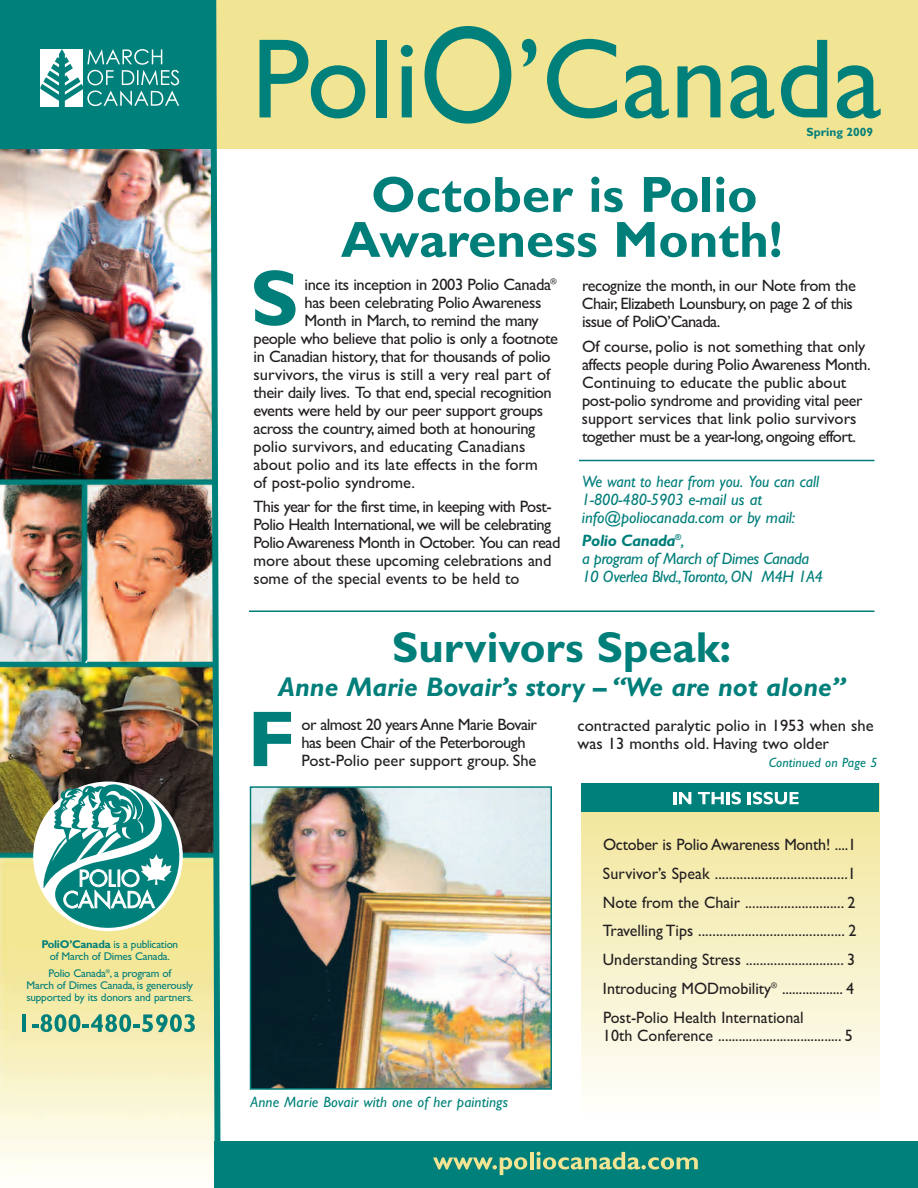
<style>
.page{position:relative;width:918px;height:1188px;background:#fff}
.page>*{position:absolute;margin:0;border:0;box-sizing:border-box;transform-origin:0 0}
.t1{font:700 79.5px "Gill Sans";color:#007e7a}
.t2{font:700 51px/45px "Gill Sans";color:#007e7a;text-align:center}
.t3{font:700 43.5px "Gill Sans";color:#007e7a}
.t4{font:italic 700 27px "Gill Sans";color:#007e7a}
.t5{font:16.5px/18px "Gill Sans";letter-spacing:-.025em;color:#231f20}
.t6{font:16.5px/28.8px "Gill Sans";color:#231f20}
.t7{font:italic 16.5px/18px "Gill Sans";letter-spacing:-.01em;color:#007e7a;scale:.95 1}
.t8{font:italic 16.5px/18px "Gill Sans";letter-spacing:-.01em;color:#007e7a}
.t9{font:italic 15px "Gill Sans";letter-spacing:.01em;color:#00827a}
.t10{font:italic 13.5px "Gill Sans";letter-spacing:.01em;color:#00827a}
.t11{font:700 12px "Gill Sans";color:#007e7a}
.t12{font:11.25px/12px "Gill Sans";letter-spacing:-.02em;color:#007e7a;text-align:center}
.s1{font-weight:700}
</style>
<div class="page">
<img style="left:0;top:149px;width:207px;height:1022px">
<div style="left:214px;top:0;width:704px;height:149px;background:#f1e493"></div>
<div style="left:214px;top:1141px;width:704px;height:47px;background:#00807a"></div>
<svg style="left:433px;top:1157px;width:94px;height:18px"></svg>
<hr style="left:530px;top:1152px;width:4px;height:17px;background:#f1e493">
<svg style="left:537px;top:1152px;width:161px;height:18px"></svg>
<hr style="left:22px;top:1014px;width:4px;height:18px;background:#00807a">
<svg style="left:32px;top:1014px;width:163px;height:18px;background:#85ba97"></svg>
<svg style="left:41px;top:784px;width:147px;height:154px"></svg>
<svg style="left:260px;top:40px;width:105px;height:78px"></svg>
<div style="left:377px;top:40px;width:10px;height:77px;background:#00807a"></div>
<svg style="left:401px;top:45px;width:12px;height:72px"></svg>
<svg style="left:425px;top:26px;width:86px;height:98px"></svg>
<svg style="left:522px;top:39px;width:14px;height:28px"></svg>
<svg style="left:547px;top:39px;width:70px;height:79px"></svg>
<svg style="left:625px;top:65px;width:44px;height:53px"></svg>
<svg style="left:678px;top:65px;width:42px;height:52px"></svg>
<svg style="left:730px;top:65px;width:44px;height:53px"></svg>
<svg style="left:781px;top:40px;width:46px;height:77px"></svg>
<svg style="left:837px;top:65px;width:44px;height:53px"></svg>
<svg style="left:85px;top:659px;width:4px;height:4px"></svg>
<img style="left:207px;top:0;width:14px;height:1166px">
<div style="left:0;top:0;width:214px;height:149px;background:#00807a"></div>
<svg style="left:40px;top:49px;width:139px;height:58px"></svg>
<div style="left:581px;top:783px;width:298px;height:338px;background:linear-gradient(to bottom,#f1e494,#fefffd)"></div>
<div style="left:581px;top:783px;width:298px;height:29px;background:#00807a"></div>
<svg style="left:673px;top:792px;width:18px;height:12px"></svg>
<svg style="left:698px;top:792px;width:26px;height:12px"></svg>
<hr style="left:726px;top:792px;width:4px;height:12px;background:#fff">
<svg style="left:732px;top:792px;width:9px;height:12px"></svg>
<svg style="left:748px;top:792px;width:51px;height:12px"></svg>
<img style="left:253px;top:789px;width:296px;height:298px">
<div style="left:250px;top:786px;width:302px;height:304px;border:2px solid #007e7a"></div>
<hr style="left:249px;top:610px;width:625px;height:2px;background:#007e7a">
<hr style="left:579px;top:460px;width:295px;height:1px;background:#007e7a">
<p class="t12" style="left:41px;top:938px;width:138px"><span class="s1">PoliO’Canada</span> is a publication of March of Dimes Canada.</p>
<p class="t12" style="left:26px;top:967px;width:168px">Polio Canada<sup>®</sup>, a program of<br>March of Dimes Canada, is generously supported by its donors and partners.</p>
<h2 class="t2" style="left:341px;top:177px;width:443px">October is Polio<br>Awareness Month!</h2>
<p class="t11" style="left:806px;top:127px;width:68px">Spring 2009</p>
<h1 class="t1" style="left:251px;top:268px;width:50px">S</h1>
<p class="t5" style="left:304px;top:275px;width:254px">ince its inception in 2003 Polio Canada<sup>®</sup></p>
<p class="t5" style="left:304px;top:293px;width:238px">has been celebrating Polio Awareness</p>
<p class="t5" style="left:305px;top:311px;width:236px">Month in March, to remind the many</p>
<p class="t5" style="left:254px;top:329px;width:306px">people who believe that polio is only a footnote</p>
<p class="t5" style="left:254px;top:347px;width:299px">in Canadian history, that for thousands of polio</p>
<p class="t6" style="left:254px;top:360px;width:298px">survivors, the virus is still a very real part of</p>
<p class="t5" style="left:254px;top:383px;width:300px">their daily lives. To that end, special recognition</p>
<p class="t5" style="left:254px;top:401px;width:291px">events were held by our peer support groups</p>
<p class="t5" style="left:254px;top:419px;width:283px">across the country, aimed both at honouring</p>
<p class="t6" style="left:254px;top:432px;width:273px">polio survivors, and educating Canadians</p>
<p class="t6" style="left:254px;top:450px;width:286px">about polio and its late effects in the form</p>
<p class="t6" style="left:254px;top:468px;width:163px">of post-polio syndrome.</p>
<p class="t5" style="left:254px;top:497px;width:308px">This year for the first time, in keeping with Post-Polio Health International, we will be celebrating Polio Awareness Month in October. You can read more about these upcoming celebrations and some of the special events to be held to</p>
<p class="t5" style="left:582px;top:276px;width:276px">recognize the month, in our Note from the<br>Chair, Elizabeth Lounsbury, on page 2 of this issue of PoliO’Canada.</p>
<p class="t5" style="left:582px;top:337px;width:290px">Of course, polio is not something that only affects people during Polio Awareness Month.<br>Continuing to educate the public about post-polio syndrome and providing vital peer support services that link polio survivors together must be a year-long, ongoing effort.</p>
<p class="t7" style="left:582px;top:474px;width:251px">We want to hear from you. You can call<br>1-800-480-5903 e-mail us at info@poliocanada.com or by mail:</p>
<p class="t8" style="left:582px;top:533px;width:243px"><span class="s1">Polio Canada</span><sup>®</sup>,<br>a program of March of Dimes Canada<br>10 Overlea Blvd.,Toronto, ON M4H 1A4</p>
<h3 class="t3" style="left:392px;top:631px;width:341px">Survivors Speak:</h3>
<h3 class="t4" style="left:278px;top:677px;width:569px">Anne Marie Bovair’s story – “We are not alone”</h3>
<h1 class="t1" style="left:248px;top:709px;width:50px">F</h1>
<p class="t5" style="left:302px;top:715px;width:237px">or almost 20 years Anne Marie Bovair has been Chair of the Peterborough<br>Post-Polio peer support group. She</p>
<p class="t6" style="left:578px;top:716px;width:298px;line-height:18px">contracted paralytic polio in 1953 when she was 13 months old. Having two older</p>
<p class="t10" style="left:769px;top:757px;width:110px">Continued on Page 5</p>
<p class="t9" style="left:250px;top:1096px;width:259px">Anne Marie Bovair with one of her paintings</p>
<p class="t6" style="left:603px;top:830px;width:255px">October is Polio Awareness Month! ....1<br>Survivor’s Speak .....................................1<br>Note from the Chair ............................ 2<br>Travelling Tips ......................................... 2<br>Understanding Stress ............................ 3<br>Introducing MODmobility<sup>®</sup> .................. 4<br>Post-Polio Health International</p>
<p class="t6" style="left:603px;top:1021px;width:251px">10th Conference .................................... 5</p>
</div>
